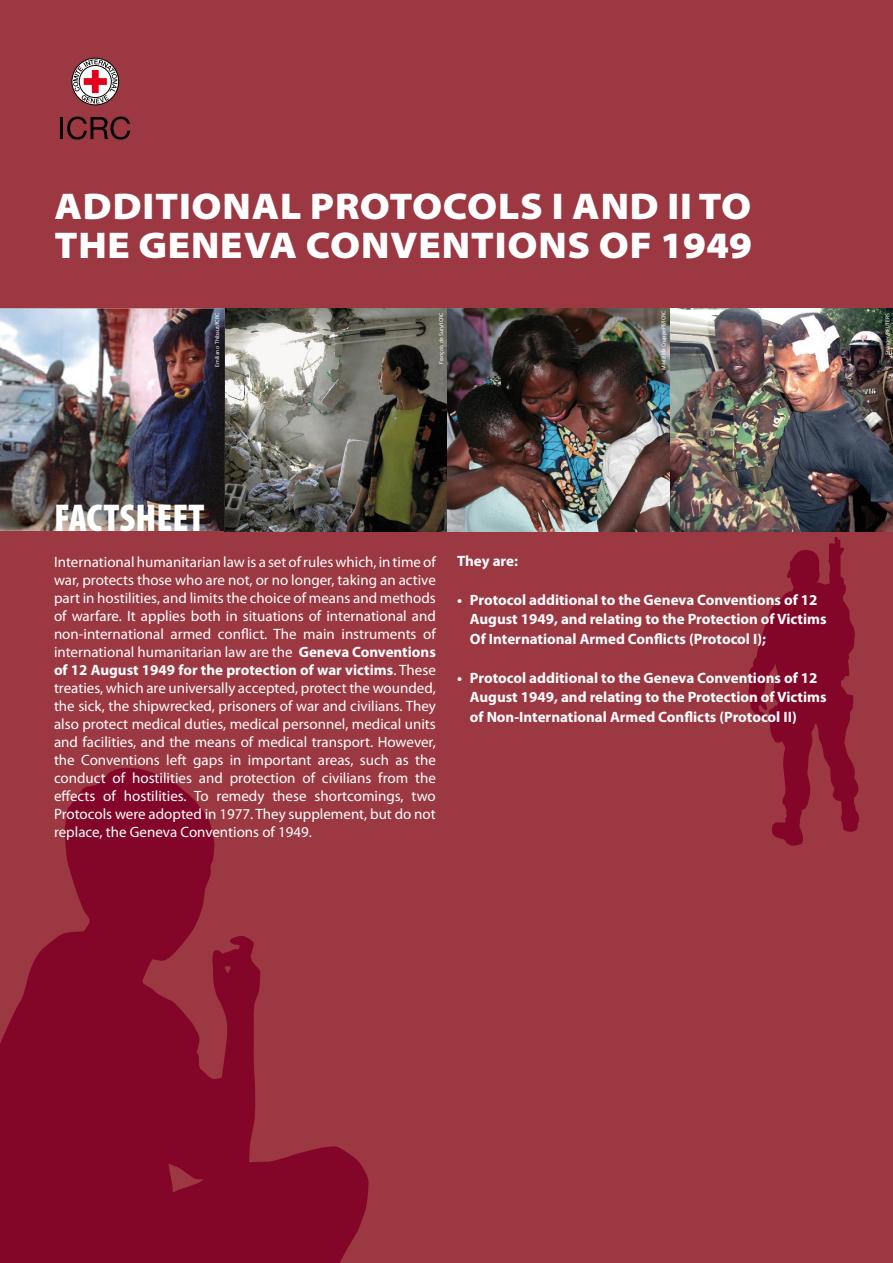
<style>
.page{position:relative;width:893px;height:1263px;background:#9b3842}
.page>*{position:absolute;margin:0;border:0;box-sizing:border-box;transform-origin:0 0}
.t1{font:900 condensed 39px "Myriad Pro";color:#fff}
.t2{font:900 semi-expanded 37.35px/38.2px "Myriad Pro";letter-spacing:.02em;color:#fff}
.t3{font:15px/18px "Myriad Pro";color:#fff;text-align:justify}
.t4{font:700 15px/19.5px "Myriad Pro";color:#fff}
.t5{font:5.7px "Myriad";color:#fff}
.s1{font-weight:700}
</style>
<div class="page">
<svg style="left:0;top:768px;width:369px;height:495px;fill:#830628"></svg>
<svg style="left:748px;top:537px;width:111px;height:309px"></svg>
<div style="left:72px;top:58px;width:47px;height:47px;border:1px solid #000;border-radius:50%"></div>
<svg style="left:73px;top:59px;width:44px;height:45px"></svg>
<hr style="left:60px;top:117px;width:3px;height:22px;background:#000">
<svg style="left:67px;top:117px;width:63px;height:23px"></svg>
<img style="left:225px;top:308px;width:223px;height:223px">
<img style="left:0;top:308px;width:225px;height:223px">
<img style="left:448px;top:308px;width:222px;height:223px">
<img style="left:670px;top:308px;width:223px;height:223px">
<h2 class="t2" style="left:54px;top:188px;width:699px">ADDITIONAL PROTOCOLS I AND II TO<br>THE GENEVA CONVENTIONS OF 1949</h2>
<p class="t5" style="left:214px;top:367px;width:55px;rotate:-90deg">Emiliano Thibaut/ICRC</p>
<p class="t5" style="left:439px;top:364px;width:53px;rotate:-90deg">François de Sury/ICRC</p>
<p class="t5" style="left:661px;top:370px;width:61px;rotate:-90deg">Marizilda CruppePE/ICRC</p>
<h1 class="t1" style="left:54px;top:493px;width:152px">FACTSHEET</h1>
<p class="t3" style="left:54px;top:552px;width:383px">International humanitarian law is a set of rules which, in time of war, protects those who are not, or no longer, taking an active part in hostilities, and limits the choice of means and methods of warfare. It applies both in situations of international and non-international armed conflict. The main instruments of international humanitarian law are the <span class="s1">Geneva Conventions of 12 August 1949 for the protection of war victims</span>. These treaties, which are universally accepted, protect the wounded, the sick, the shipwrecked, prisoners of war and civilians. They also protect medical duties, medical personnel, medical units and facilities, and the means of medical transport. However, the Conventions left gaps in important areas, such as the conduct of hostilities and protection of civilians from the effects of hostilities. To remedy these shortcomings, two Protocols were adopted in 1977. They supplement, but do not replace, the Geneva Conventions of 1949.</p>
<p class="t4" style="left:457px;top:550px;width:62px">They are:</p>
<p class="t4" style="left:470px;top:589px;width:358px;text-indent:-13px">• Protocol additional to the Geneva Conventions of 12<br>August 1949, and relating to the Protection of Victims<br>Of International Armed Conflicts (Protocol I);</p>
<p class="t4" style="left:470px;top:667px;width:358px;text-indent:-13px">• Protocol additional to the Geneva Conventions of 12<br>August 1949, and relating to the Protection of Victims of Non-International Armed Conflicts (Protocol II)</p>
<p class="t5" style="left:885px;top:355px;width:43px;rotate:-90deg">Stringer/REUTERS</p>
</div>
